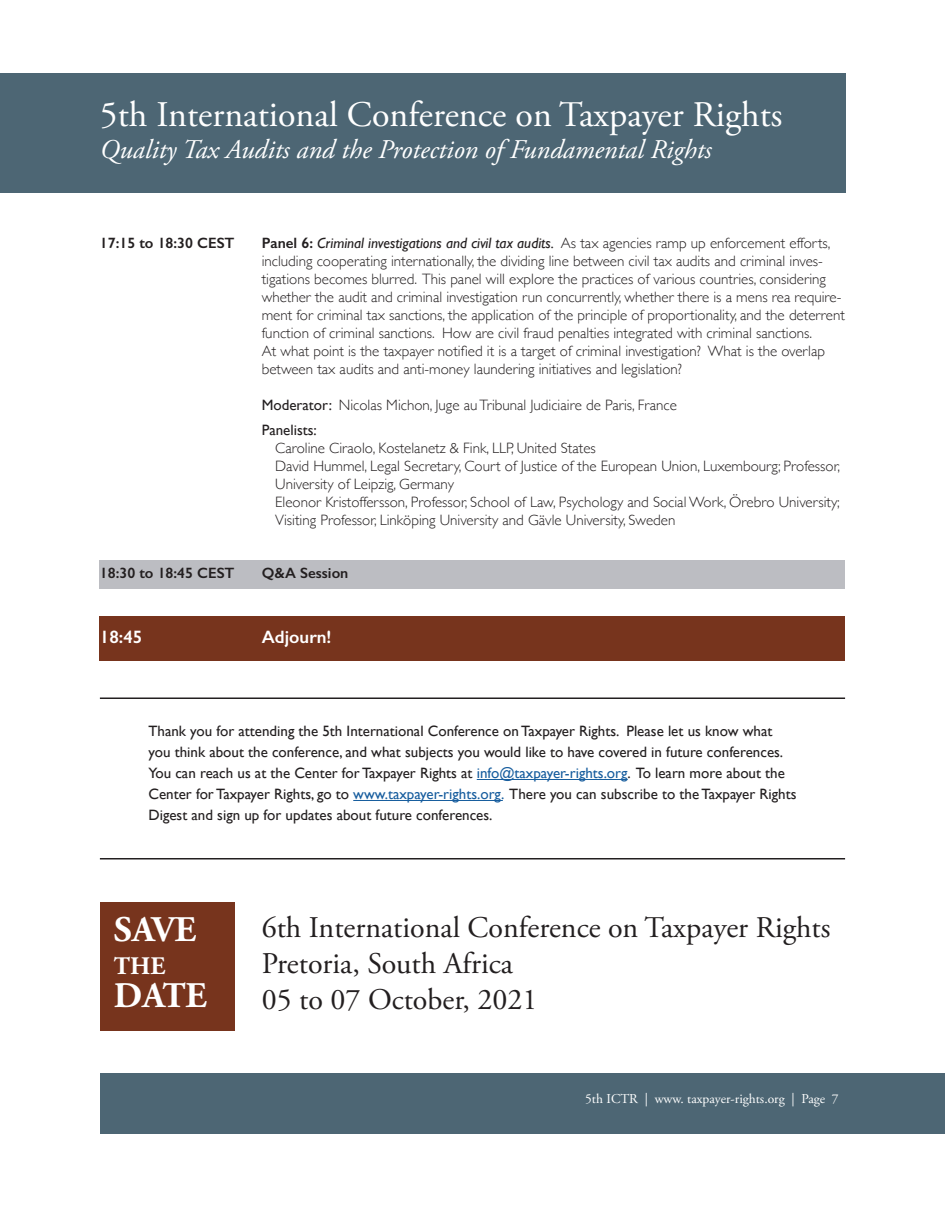
<style>
.page{position:relative;width:945px;height:1215px;background:#fff}
.page>*{position:absolute;margin:0;border:0;box-sizing:border-box;transform-origin:0 0}
.t1{font:36px "Adobe Garamond Pro";color:#fff}
.t2{font:700 36px "Adobe Garamond Pro";color:#fff}
.t3{font:30px/36px "Adobe Garamond Pro";color:#231f20}
.t4{font:italic 27px "Adobe Garamond Pro";color:#fff}
.t5{font:700 25.2px "Adobe Garamond Pro";color:#fff}
.t6{font:600 18px "Gill Sans";color:#fff}
.t7{font:300 15px/18px "Gill Sans";color:#231f20}
.t8{font:15px/21px "Gill Sans";color:#231f20}
.t9{font:600 15px "Gill Sans";color:#231f20}
.t10{font:13.5px "Adobe Garamond Pro";color:#fff}
.s1{font-weight:600}
.s2{font-weight:400;font-style:italic}
.s3{font-weight:400}
.s4{color:#175d9e}
</style>
<div class="page">
<div style="left:0;top:73px;width:845px;height:90px;background:#4d6674"></div>
<div style="left:0;top:112px;width:845px;height:81px;background:#4d6674"></div>
<div style="left:101px;top:1073px;width:844px;height:61px;background:#4d6674"></div>
<div style="left:100px;top:902px;width:135px;height:63px;background:#77341d"></div>
<div style="left:100px;top:935px;width:135px;height:63px;background:#77341d"></div>
<div style="left:100px;top:968px;width:135px;height:63px;background:#77341d"></div>
<hr style="left:477px;top:779px;width:151px;height:1px;background:#175d9e">
<hr style="left:353px;top:800px;width:150px;height:1px;background:#175d9e">
<hr style="left:100px;top:698px;width:745px;height:1px;background:#231f20">
<hr style="left:100px;top:858px;width:745px;height:2px;background:#231f20">
<div style="left:100px;top:616px;width:745px;height:46px;background:#77341d"></div>
<div style="left:100px;top:560px;width:745px;height:29px;background:#bcbdc2"></div>
<h1 class="t1" style="left:100px;top:93px;width:684px">5th International Conference on Taxpayer Rights</h1>
<h3 class="t4" style="left:100px;top:134px;width:613px">Quality Tax Audits and the Protection of Fundamental Rights</h3>
<p class="t9" style="left:100px;top:234px;width:136px">17:15 to 18:30 CEST</p>
<p class="t7" style="left:262px;top:233px;width:585px"><span class="s1">Panel 6:</span> <span class="s2">Criminal investigations and civil tax audits.</span> As tax agencies ramp up enforcement efforts, including cooperating internationally, the dividing line between civil tax audits and criminal inves&shy;tigations becomes blurred. This panel will explore the practices of various countries, considering whether the audit and criminal investigation run concurrently, whether there is a mens rea require&shy;ment for criminal tax sanctions, the application of the principle of proportionality, and the deterrent function of criminal sanctions. How are civil fraud penalties integrated with criminal sanctions.<br>At what point is the taxpayer notified it is a target of criminal investigation? What is the overlap between tax audits and anti-money laundering initiatives and legislation?</p>
<p class="t7" style="left:262px;top:392px;width:417px;line-height:24.8px"><span class="s3">Moderator:</span> Nicolas Michon, Juge au Tribunal Judiciaire de Paris, France<br><span class="s3">Panelists:</span></p>
<p class="t7" style="left:275px;top:438px;width:566px">Caroline Ciraolo, Kostelanetz &amp; Fink, LLP, United States<br>David Hummel, Legal Secretary, Court of Justice of the European Union, Luxembourg; Professor, University of Leipzig, Germany<br>Eleonor Kristoffersson, Professor, School of Law, Psychology and Social Work, Örebro University; Visiting Professor, Linköping University and Gävle University, Sweden</p>
<p class="t9" style="left:100px;top:564px;width:136px">18:30 to 18:45 CEST</p>
<p class="t9" style="left:262px;top:564px;width:88px">Q&amp;A Session</p>
<p class="t6" style="left:100px;top:626px;width:44px">18:45</p>
<p class="t6" style="left:262px;top:626px;width:71px">Adjourn!</p>
<p class="t8" style="left:148px;top:721px;width:649px">Thank you for attending the 5th International Conference on Taxpayer Rights. Please let us know what you think about the conference, and what subjects you would like to have covered in future conferences.<br>You can reach us at the Center for Taxpayer Rights at <span class="s4">info@taxpayer-rights.org</span>. To learn more about the Center for Taxpayer Rights, go to <span class="s4">www.taxpayer-rights.org.</span> There you can subscribe to the Taxpayer Rights Digest and sign up for updates about future conferences.</p>
<h1 class="t2" style="left:114px;top:909px;width:84px">SAVE</h1>
<h3 class="t5" style="left:114px;top:952px;width:53px">the</h3>
<h1 class="t2" style="left:114px;top:975px;width:95px">DATE</h1>
<h2 class="t3" style="left:262px;top:911px;width:570px">6th International Conference on Taxpayer Rights<br>Pretoria, South Africa<br>05 to 07 October, 2021</h2>
<p class="t10" style="left:585px;top:1091px;width:255px">5th ICTR | www. taxpayer-rights.org | Page 7</p>
</div>
